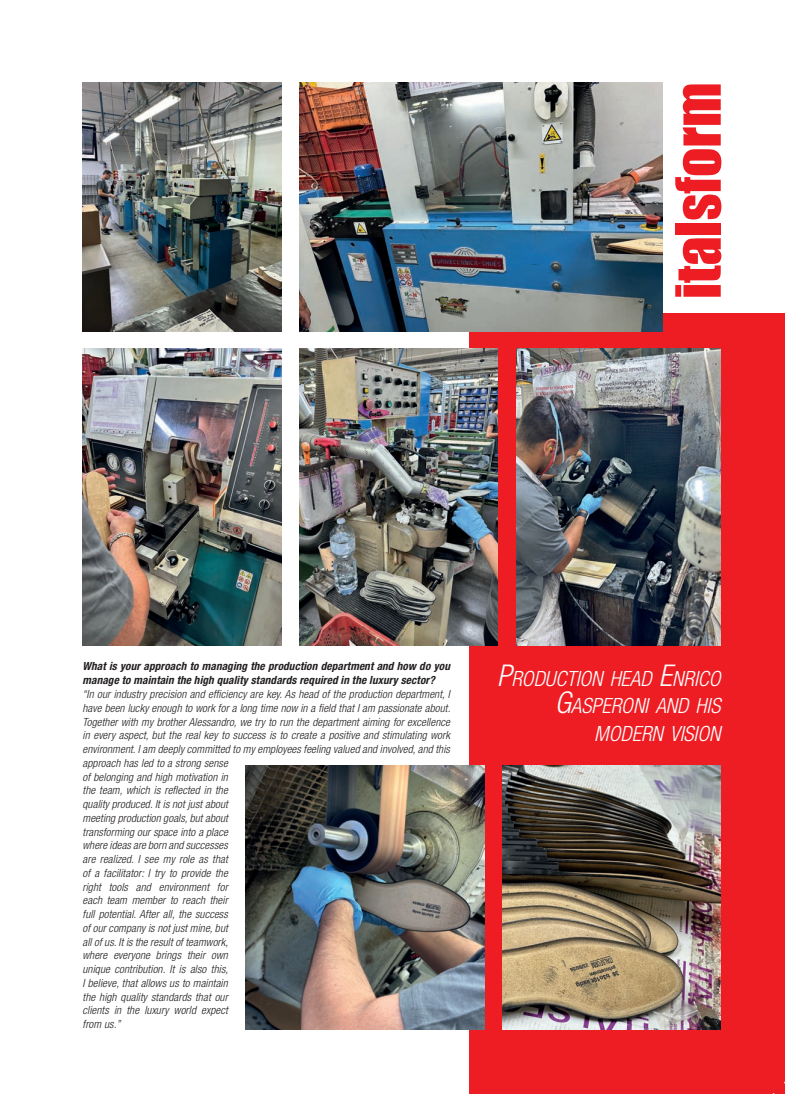
<style>
.page{position:relative;width:803px;height:1112px;background:#fff}
.page>*{position:absolute;margin:0;border:0;box-sizing:border-box;transform-origin:0 0}
.t1{font:57.5px "Impact";color:#ee1d23}
.t2{font:italic 300 condensed 21px/27.5px "Helvetica Neue";color:#fff;text-align:right}
.Nessuna_spaziatura{font:italic 300 condensed 11.25px/13.8px "Helvetica Neue";letter-spacing:.01em;color:#231f20}
.Nessuna_spaziatura-2{font:italic 700 condensed 11.25px/13.8px "Helvetica Neue";letter-spacing:.01em;color:#231f20}
.s1{font-size:30px}
</style>
<div class="page">
<div style="left:469px;top:313px;width:315px;height:779px;background:#ee1d23"></div>
<img style="left:246px;top:765px;width:239px;height:264px">
<img style="left:502px;top:765px;width:218px;height:264px">
<img style="left:83px;top:83px;width:198px;height:248px">
<img style="left:299px;top:83px;width:363px;height:248px">
<img style="left:299px;top:348px;width:199px;height:297px">
<img style="left:516px;top:348px;width:204px;height:297px">
<img style="left:83px;top:348px;width:198px;height:297px">
<div style="left:394px;top:2px;width:14px;height:14px;border:2px solid #fff;border-radius:50%"></div>
<div style="left:394px;top:1095px;width:14px;height:14px;border:2px solid #fff;border-radius:50%"></div>
<p class="t1" style="left:653px;top:299px;width:218px;rotate:-90deg">italsform</p>
<p class="Nessuna_spaziatura-2" style="left:83px;top:659px;width:369px">What is your approach to managing the production department and how do you manage to maintain the high quality standards required in the luxury sector?</p>
<p class="Nessuna_spaziatura" style="left:83px;top:687px;width:369px">“In our industry precision and efficiency are key. As head of the production department, I have been lucky enough to work for a long time now in a field that I am passionate about.<br>Together with my brother Alessandro, we try to run the department aiming for excellence in every aspect, but the real key to success is to create a positive and stimulating work environment. I am deeply committed to my employees feeling valued and involved, and this approach has led to a strong sense<br>of belonging and high motivation in<br>the team, which is reflected in the<br>quality produced. It is not just about<br>meeting production goals, but about<br>transforming our space into a place<br>where ideas are born and successes<br>are realized. I see my role as that<br>of a facilitator: I try to provide the<br>right tools and environment for<br>each team member to reach their<br>full potential. After all, the success<br>of our company is not just mine, but<br>all of us. It is the result of teamwork,<br>where everyone brings their own<br>unique contribution. It is also this,<br>I believe, that allows us to maintain<br>the high quality standards that our<br>clients in the luxury world expect<br>from us.”</p>
<p class="t2" style="left:497px;top:664px;width:225px"><span class="s1">P</span>RODUCTION HEAD <span class="s1">E</span>NRICO<br><span class="s1">G</span>ASPERONI AND HIS<br>MODERN VISION</p>
</div>
